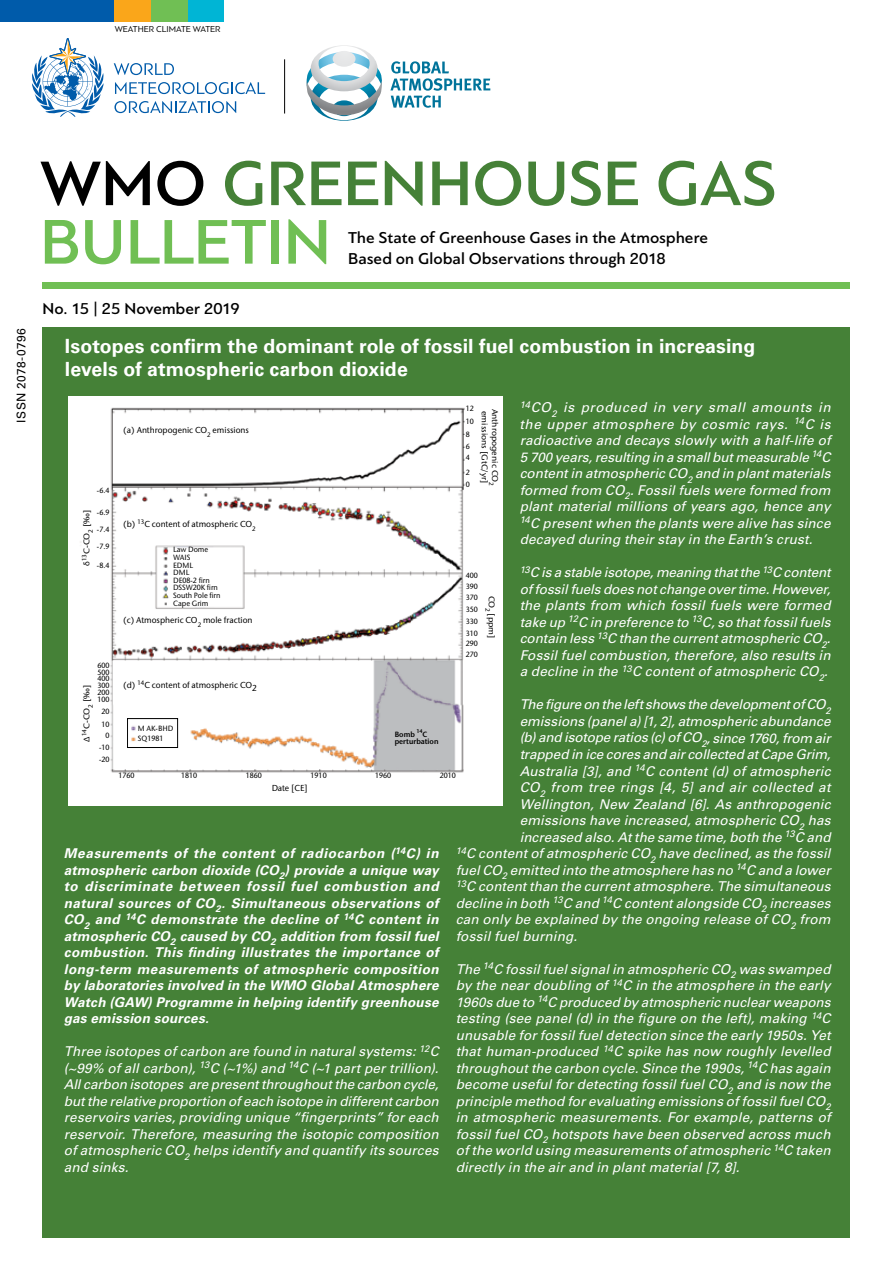
<style>
.page{position:relative;width:893px;height:1263px;background:#fff}
.page>*{position:absolute;margin:0;border:0;box-sizing:border-box;transform-origin:0 0}
.t1{font:500 66px/58.5px "PF Bague Sans Pro";letter-spacing:-.01em;color:#458137}
.t2{font:700 19.5px/22.5px "Univers LTCYR 65";letter-spacing:.005em;color:#fff}
.t3{font:500 16.5px/20.7px "PF Bague Sans Pro";letter-spacing:.005em;color:#000}
.t4{font:italic 13.5px/16.5px "Univers LTCYR 55";letter-spacing:.005em;color:#fff;text-align:justify}
.t5{font:italic 700 13.5px/16.5px "Univers LTCYR 65";letter-spacing:.02em;color:#fff;text-align:justify}
.t6{font:italic 13.5px "Univers LTCYR 55";letter-spacing:-.015em;color:#fff}
.t7{font:italic 13.5px "Univers LTCYR 55";letter-spacing:-.02em;color:#fff}
.t8{font:italic 13.5px "Univers LTCYR 55";letter-spacing:.03em;color:#fff}
.t9{font:12px "Univers LTCYR 55 Roman";letter-spacing:.025em;color:#000}
.t10{font:9px "PF Bague Sans Pro";color:#000}
.t11{font:500 8.7px "Stone Sans ITC";color:#000;scale:.96 1}
.t12{font:500 8.25px/10.4px "Stone Sans ITC";color:#000;scale:1.04 1}
.t13{font:500 7.65px/7.6px "Stone Sans ITC";color:#000;scale:.96 1}
.t14{font:600 7.65px/7.1px "Stone Sans ITC";color:#000;scale:.96 1}
.s1{color:#000}
.s2{color:#70bf54}
.s3{font-family:"Myriad Pro";font-weight:400}
</style>
<div class="page">
<div style="left:43px;top:282px;width:807px;height:7px;background:#70bf54"></div>
<div style="left:43px;top:327px;width:807px;height:910px;background:#458137"></div>
<svg style="left:114px;top:63px;width:60px;height:12px"></svg>
<svg style="left:115px;top:82px;width:150px;height:12px"></svg>
<svg style="left:114px;top:101px;width:122px;height:12px"></svg>
<svg style="left:32px;top:38px;width:72px;height:79px"></svg>
<svg style="left:390px;top:61px;width:100px;height:47px"></svg>
<svg style="left:307px;top:45px;width:75px;height:76px"></svg>
<hr style="left:284px;top:59px;width:1px;height:55px;background:#000">
<div style="left:0;top:0;width:114px;height:21px;background:#005baa"></div>
<div style="left:187px;top:0;width:36px;height:21px;background:#00b5d5"></div>
<div style="left:151px;top:0;width:36px;height:21px;background:#70bf54"></div>
<div style="left:115px;top:0;width:36px;height:21px;background:#faa61a"></div>
<img style="left:74px;top:397px;width:429px;height:409px">
<div style="left:127px;top:718px;width:51px;height:30px;border:1px solid #000"></div>
<p class="t10" style="left:115px;top:24px;width:107px">WEATHER CLIMATE WATER</p>
<p class="t9" style="left:13px;top:422px;width:95px;rotate:-90deg">ISSN 2078-0796</p>
<h1 class="t1" style="left:40px;top:155px;width:738px"><span class="s1">WMO</span> GREENHOUSE GAS<br><span class="s2">BULLETIN</span></h1>
<p class="t3" style="left:43px;top:299px;width:199px">No. 15 | 25 November 2019</p>
<p class="t3" style="left:348px;top:227px;width:362px">The State of Greenhouse Gases in the Atmosphere<br>Based on Global Observations through 2018</p>
<h2 class="t2" style="left:65px;top:334px;width:692px">Isotopes confirm the dominant role of fossil fuel combustion in increasing levels of atmospheric carbon dioxide</h2>
<p class="t4" style="left:520px;top:399px;width:312px"><sup>14</sup>CO<sub>2</sub> is produced in very small amounts in the upper atmosphere by cosmic rays. <sup>14</sup>C is radioactive and decays slowly with a half-life of 5 700 years, resulting in a small but measurable <sup>14</sup>C content in atmospheric CO<sub>2</sub> and in plant materials formed from CO<sub>2</sub>. Fossil fuels were formed from plant material millions of years ago, hence any <sup>14</sup>C present when the plants were alive has since decayed during their stay in the Earth’s crust.</p>
<p class="t4" style="left:520px;top:564px;width:312px"><sup>13</sup>C is a stable isotope, meaning that the <sup>13</sup>C content of fossil fuels does not change over time. However, the plants from which fossil fuels were formed take up <sup>12</sup>C in preference to <sup>13</sup>C, so that fossil fuels contain less <sup>13</sup>C than the current atmospheric CO<sub>2</sub>.<br>Fossil fuel combustion, therefore, also results in a decline in the <sup>13</sup>C content of atmospheric CO<sub>2</sub>.</p>
<p class="t7" style="left:520px;top:695px;width:312px">The figure on the left shows the development of CO<sub>2</sub></p>
<p class="t4" style="left:520px;top:712px;width:312px">emissions (panel a) [1, 2], atmospheric abundance</p>
<p class="t6" style="left:520px;top:728px;width:312px">(b) and isotope ratios (c) of CO<sub>2</sub>, since 1760, from air</p>
<p class="t4" style="left:520px;top:745px;width:312px">trapped in ice cores and air collected at Cape Grim,</p>
<p class="t4" style="left:520px;top:762px;width:312px">Australia [3], and <sup>14</sup>C content (d) of atmospheric</p>
<p class="t8" style="left:520px;top:778px;width:312px">CO<sub>2</sub> from tree rings [4, 5] and air collected at</p>
<p class="t4" style="left:520px;top:795px;width:312px">Wellington, New Zealand [6]. As anthropogenic</p>
<p class="t4" style="left:520px;top:811px;width:312px">emissions have increased, atmospheric CO<sub>2</sub> has</p>
<p class="t4" style="left:520px;top:828px;width:312px">increased also. At the same time, both the <sup>13</sup>C and</p>
<p class="t4" style="left:456px;top:844px;width:376px"><sup>14</sup>C content of atmospheric CO<sub>2</sub> have declined, as the fossil</p>
<p class="t4" style="left:456px;top:861px;width:376px">fuel CO<sub>2</sub> emitted into the atmosphere has no <sup>14</sup>C and a lower</p>
<p class="t4" style="left:456px;top:877px;width:376px"><sup>13</sup>C content than the current atmosphere. The simultaneous</p>
<p class="t4" style="left:456px;top:894px;width:376px">decline in both <sup>13</sup>C and <sup>14</sup>C content alongside CO<sub>2</sub> increases</p>
<p class="t4" style="left:456px;top:910px;width:376px">can only be explained by the ongoing release of CO<sub>2</sub> from</p>
<p class="t4" style="left:456px;top:927px;width:123px">fossil fuel burning.</p>
<p class="t4" style="left:456px;top:960px;width:376px">The <sup>14</sup>C fossil fuel signal in atmospheric CO<sub>2</sub> was swamped by the near doubling of <sup>14</sup>C in the atmosphere in the early 1960s due to <sup>14</sup>C produced by atmospheric nuclear weapons testing (see panel (d) in the figure on the left), making <sup>14</sup>C unusable for fossil fuel detection since the early 1950s. Yet that human-produced <sup>14</sup>C spike has now roughly levelled throughout the carbon cycle. Since the 1990s, <sup>14</sup>C has again become useful for detecting fossil fuel CO<sub>2</sub> and is now the principle method for evaluating emissions of fossil fuel CO<sub>2 </sub>in atmospheric measurements. For example, patterns of fossil fuel CO<sub>2</sub> hotspots have been observed across much of the world using measurements of atmospheric <sup>14</sup>C taken directly in the air and in plant material [7, 8].</p>
<p class="t13" style="left:466px;top:401px;width:10px;line-height:13px;text-align:justify">12<br>10<br>8</p>
<p class="t13" style="left:466px;top:440px;width:6px;line-height:11.9px">6<br>4</p>
<p class="t13" style="left:466px;top:466px;width:6px;line-height:11.9px">2<br>0</p>
<p class="t12" style="left:500px;top:409px;width:76px;rotate:90deg">Anthropogenic CO<sub>2 </sub>emissions [GtC/yr]</p>
<p class="t11" style="left:123px;top:425px;width:133px">(a) Anthropogenic CO<sub>2</sub> emissions</p>
<p class="t13" style="left:97px;top:486px;width:14px">-6.4</p>
<p class="t13" style="left:97px;top:508px;width:14px">-6.9</p>
<p class="t13" style="left:97px;top:525px;width:14px">-7.4</p>
<p class="t13" style="left:97px;top:543px;width:14px">-7.9</p>
<p class="t13" style="left:97px;top:561px;width:14px">-8.4</p>
<p class="t12" style="left:82px;top:566px;width:56px;rotate:-90deg"><span class="s3">δ</span><sup>13</sup>C-CO<sub>2</sub> [‰]</p>
<p class="t11" style="left:123px;top:519px;width:139px">(b) <sup>13</sup>C content of atmospheric CO<sub>2</sub></p>
<p class="t13" style="left:173px;top:546px;width:51px">Law Dome<br>WAIS<br>EDML<br>DML<br>DE08-2 firn<br>DSSW20K firn<br>South Pole firn<br>Cape Grim</p>
<p class="t13" style="left:466px;top:570px;width:14px;line-height:10.8px;text-align:justify">400<br>390<br>370</p>
<p class="t13" style="left:466px;top:603px;width:14px;line-height:11.9px;text-align:justify">350<br>330<br>310</p>
<p class="t13" style="left:466px;top:638px;width:14px;line-height:10.8px">290<br>270</p>
<p class="t12" style="left:497px;top:596px;width:43px;rotate:90deg">CO<sub>2</sub> [ppm]</p>
<p class="t11" style="left:123px;top:615px;width:136px">(c) Atmospheric CO<sub>2</sub> mole fraction</p>
<p class="t13" style="left:97px;top:662px;width:14px;line-height:6.9px;text-align:justify">600<br>500<br>400<br>300<br>200<br>100</p>
<p class="t13" style="left:101px;top:705px;width:10px;line-height:12.5px">20<br>10</p>
<p class="t13" style="left:99px;top:729px;width:12px;line-height:11.9px;text-align:justify;text-indent:6px">0 -10 -20</p>
<p class="t11" style="left:123px;top:680px;width:141px">(d) <sup>14</sup>C content of atmospheric CO2</p>
<p class="t12" style="left:82px;top:742px;width:56px;rotate:-90deg"><span class="s3">∆</span><sup>14</sup>C-CO<sub>2</sub> [‰]</p>
<p class="t13" style="left:138px;top:723px;width:38px;line-height:10.4px">M AK-BHD<br>SQ1981</p>
<p class="t14" style="left:395px;top:730px;width:47px">Bomb <sup>14</sup>C perturbation</p>
<p class="t13" style="left:118px;top:772px;width:18px">1760</p>
<p class="t13" style="left:181px;top:772px;width:18px">1810</p>
<p class="t13" style="left:246px;top:772px;width:18px">1860</p>
<p class="t13" style="left:311px;top:772px;width:18px">1910</p>
<p class="t13" style="left:375px;top:772px;width:18px">1960</p>
<p class="t13" style="left:440px;top:772px;width:18px">2010</p>
<p class="t11" style="left:272px;top:783px;width:39px">Date [CE]</p>
<p class="t5" style="left:64px;top:844px;width:376px">Measurements of the content of radiocarbon (<sup>14</sup>C) in atmospheric carbon dioxide (CO<sub>2</sub>) provide a unique way to discriminate between fossil fuel combustion and natural sources of CO<sub>2</sub>. Simultaneous observations of CO<sub>2</sub> and <sup>14</sup>C demonstrate the decline of <sup>14</sup>C content in atmospheric CO<sub>2</sub> caused by CO<sub>2</sub> addition from fossil fuel combustion. This finding illustrates the importance of long-term measurements of atmospheric composition by laboratories involved in the WMO Global Atmosphere Watch (GAW) Programme in helping identify greenhouse gas emission sources.</p>
<p class="t4" style="left:64px;top:1042px;width:376px">Three isotopes of carbon are found in natural systems: <sup>12</sup>C (~99% of all carbon), <sup>13</sup>C (~1%) and <sup>14</sup>C (~1 part per trillion).<br>All carbon isotopes are present throughout the carbon cycle, but the relative proportion of each isotope in different carbon reservoirs varies, providing unique “fingerprints” for each reservoir. Therefore, measuring the isotopic composition of atmospheric CO<sub>2</sub> helps identify and quantify its sources and sinks.</p>
</div>
